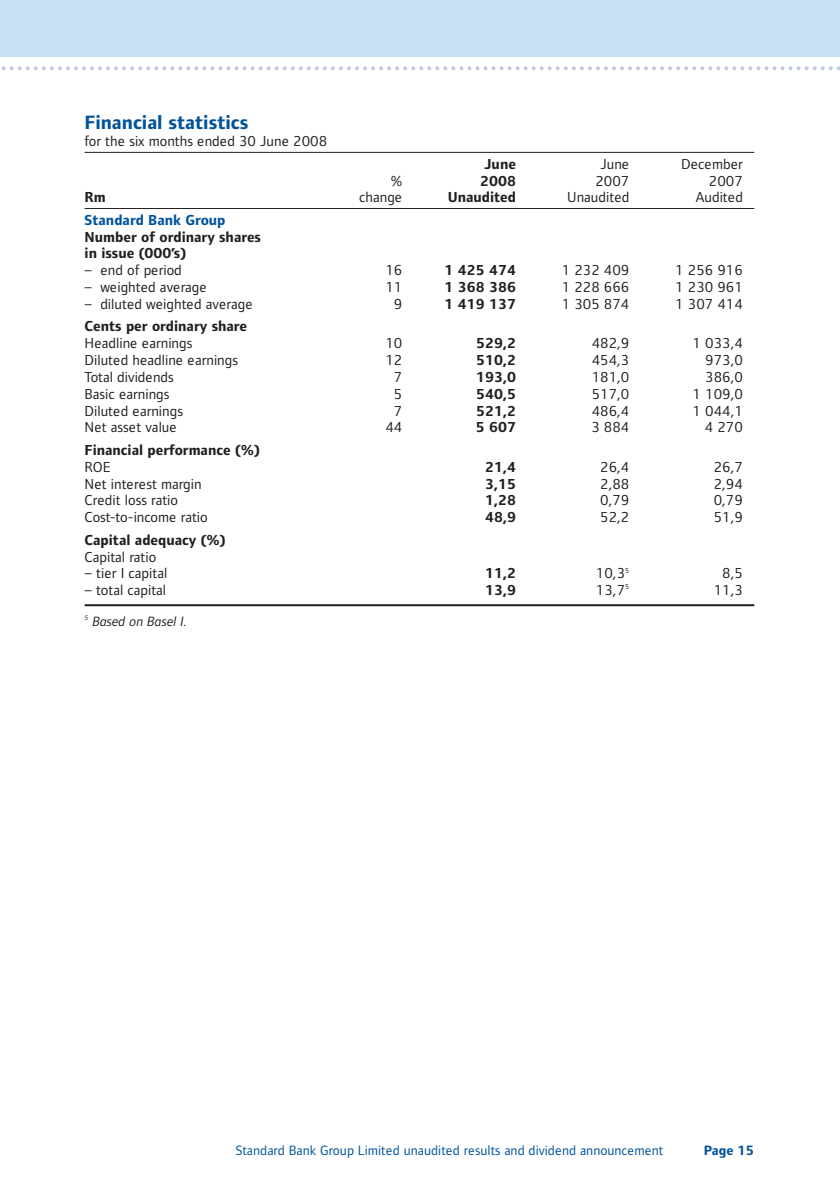
<style>
.page{position:relative;width:840px;height:1191px;background:#fff}
.page>*{position:absolute;margin:0;border:0;box-sizing:border-box;transform-origin:0 0}
.t1{font:700 20px "Standard Bank";color:#00539b}
.t2{font:15px "Standard Bank";color:#231f20}
.t3{font:700 15px/16.8px "Standard Bank";color:#231f20}
.t4{font:700 15px "Standard Bank";color:#00539b}
.t5{font:14px "Standard Bank";color:#00539b}
.t6{font:italic 14px "Standard Bank";color:#231f20}
.t7{font:700 14px "Standard Bank";color:#00539b}
</style>
<div class="page">
<div style="left:0;top:0;width:839px;height:57px;background:#c8e0f5"></div>
<svg style="left:1px;top:66px;width:838px;height:4px"></svg>
<hr style="left:85px;top:152px;width:668px;height:1px;background:#231f20">
<hr style="left:85px;top:208px;width:668px;height:1px;background:#231f20">
<hr style="left:85px;top:604px;width:668px;height:2px;background:#231f20">
<h1 class="t1" style="left:85px;top:115px;width:165px">Financial statistics</h1>
<p class="t2" style="left:85px;top:136px;width:244px">for the six months ended 30 June 2008</p>
<p class="t3" style="left:484px;top:157px;width:33px">June</p>
<p class="t2" style="left:600px;top:158px;width:30px">June</p>
<p class="t2" style="left:680px;top:158px;width:63px">December</p>
<p class="t2" style="left:390px;top:175px;width:13px">%</p>
<p class="t3" style="left:480px;top:174px;width:37px">2008</p>
<p class="t2" style="left:595px;top:175px;width:35px">2007</p>
<p class="t2" style="left:708px;top:175px;width:35px">2007</p>
<p class="t3" style="left:85px;top:190px;width:23px">Rm</p>
<p class="t2" style="left:359px;top:192px;width:45px">change</p>
<p class="t3" style="left:447px;top:190px;width:70px">Unaudited</p>
<p class="t2" style="left:567px;top:192px;width:64px">Unaudited</p>
<p class="t2" style="left:695px;top:192px;width:49px">Audited</p>
<p class="t4" style="left:85px;top:214px;width:142px">Standard Bank Group</p>
<p class="t3" style="left:85px;top:230px;width:178px">Number of ordinary shares in issue (000’s)</p>
<p class="t2" style="left:85px;top:265px;width:99px">– end of period</p>
<p class="t2" style="left:385px;top:265px;width:18px">16</p>
<p class="t3" style="left:444px;top:263px;width:73px">1 425 474</p>
<p class="t2" style="left:561px;top:265px;width:69px">1 232 409</p>
<p class="t2" style="left:674px;top:265px;width:69px">1 256 916</p>
<p class="t2" style="left:85px;top:282px;width:124px">– weighted average</p>
<p class="t2" style="left:385px;top:282px;width:18px">11</p>
<p class="t3" style="left:444px;top:280px;width:73px">1 368 386</p>
<p class="t2" style="left:561px;top:282px;width:69px">1 228 666</p>
<p class="t2" style="left:674px;top:282px;width:69px">1 230 961</p>
<p class="t2" style="left:85px;top:298px;width:170px">– diluted weighted average</p>
<p class="t2" style="left:393px;top:298px;width:10px">9</p>
<p class="t3" style="left:444px;top:297px;width:73px">1 419 137</p>
<p class="t2" style="left:561px;top:298px;width:69px">1 305 874</p>
<p class="t2" style="left:674px;top:298px;width:69px">1 307 414</p>
<p class="t3" style="left:85px;top:320px;width:164px">Cents per ordinary share</p>
<p class="t2" style="left:85px;top:338px;width:109px">Headline earnings</p>
<p class="t2" style="left:385px;top:338px;width:18px">10</p>
<p class="t3" style="left:476px;top:336px;width:41px">529,2</p>
<p class="t2" style="left:591px;top:338px;width:39px">482,9</p>
<p class="t2" style="left:692px;top:338px;width:52px">1 033,4</p>
<p class="t2" style="left:85px;top:355px;width:155px">Diluted headline earnings</p>
<p class="t2" style="left:385px;top:355px;width:18px">12</p>
<p class="t3" style="left:476px;top:353px;width:41px">510,2</p>
<p class="t2" style="left:591px;top:355px;width:39px">454,3</p>
<p class="t2" style="left:704px;top:355px;width:39px">973,0</p>
<p class="t2" style="left:85px;top:371px;width:91px">Total dividends</p>
<p class="t2" style="left:394px;top:371px;width:10px">7</p>
<p class="t3" style="left:476px;top:370px;width:41px">193,0</p>
<p class="t2" style="left:591px;top:371px;width:39px">181,0</p>
<p class="t2" style="left:704px;top:371px;width:39px">386,0</p>
<p class="t2" style="left:85px;top:388px;width:86px">Basic earnings</p>
<p class="t2" style="left:394px;top:388px;width:10px">5</p>
<p class="t3" style="left:476px;top:387px;width:41px">540,5</p>
<p class="t2" style="left:591px;top:388px;width:39px">517,0</p>
<p class="t2" style="left:692px;top:388px;width:52px">1 109,0</p>
<p class="t2" style="left:85px;top:405px;width:100px">Diluted earnings</p>
<p class="t2" style="left:394px;top:405px;width:10px">7</p>
<p class="t3" style="left:476px;top:404px;width:41px">521,2</p>
<p class="t2" style="left:591px;top:405px;width:39px">486,4</p>
<p class="t2" style="left:692px;top:405px;width:52px">1 044,1</p>
<p class="t2" style="left:85px;top:422px;width:94px">Net asset value</p>
<p class="t2" style="left:385px;top:422px;width:18px">44</p>
<p class="t3" style="left:475px;top:420px;width:42px">5 607</p>
<p class="t2" style="left:591px;top:422px;width:40px">3 884</p>
<p class="t2" style="left:704px;top:422px;width:40px">4 270</p>
<p class="t3" style="left:85px;top:443px;width:177px">Financial performance (%)</p>
<p class="t2" style="left:85px;top:461px;width:27px">ROE</p>
<p class="t3" style="left:485px;top:460px;width:32px">21,4</p>
<p class="t2" style="left:600px;top:461px;width:31px">26,4</p>
<p class="t2" style="left:713px;top:461px;width:31px">26,7</p>
<p class="t2" style="left:85px;top:478px;width:118px">Net interest margin</p>
<p class="t3" style="left:485px;top:477px;width:32px">3,15</p>
<p class="t2" style="left:600px;top:478px;width:31px">2,88</p>
<p class="t2" style="left:713px;top:478px;width:31px">2,94</p>
<p class="t2" style="left:85px;top:495px;width:95px">Credit loss ratio</p>
<p class="t3" style="left:485px;top:493px;width:32px">1,28</p>
<p class="t2" style="left:600px;top:495px;width:31px">0,79</p>
<p class="t2" style="left:713px;top:495px;width:31px">0,79</p>
<p class="t2" style="left:85px;top:512px;width:125px">Cost-to-income ratio</p>
<p class="t3" style="left:485px;top:510px;width:32px">48,9</p>
<p class="t2" style="left:600px;top:512px;width:31px">52,2</p>
<p class="t2" style="left:713px;top:512px;width:31px">51,9</p>
<p class="t3" style="left:85px;top:533px;width:142px">Capital adequacy (%)</p>
<p class="t2" style="left:85px;top:551px;width:73px">Capital ratio</p>
<p class="t2" style="left:85px;top:568px;width:84px">– tier I capital</p>
<p class="t3" style="left:485px;top:566px;width:32px">11,2</p>
<p class="t2" style="left:595px;top:568px;width:35px">10,3<sup>5</sup></p>
<p class="t2" style="left:721px;top:568px;width:22px">8,5</p>
<p class="t2" style="left:85px;top:585px;width:83px">– total capital</p>
<p class="t3" style="left:485px;top:583px;width:32px">13,9</p>
<p class="t2" style="left:595px;top:585px;width:35px">13,7<sup>5</sup></p>
<p class="t2" style="left:713px;top:585px;width:31px">11,3</p>
<p class="t6" style="left:85px;top:616px;width:104px"><sup>5</sup> Based on Basel I.</p>
<p class="t5" style="left:235px;top:1145px;width:429px">Standard Bank Group Limited unaudited results and dividend announcement</p>
<p class="t7" style="left:703px;top:1145px;width:52px">Page 15</p>
</div>
